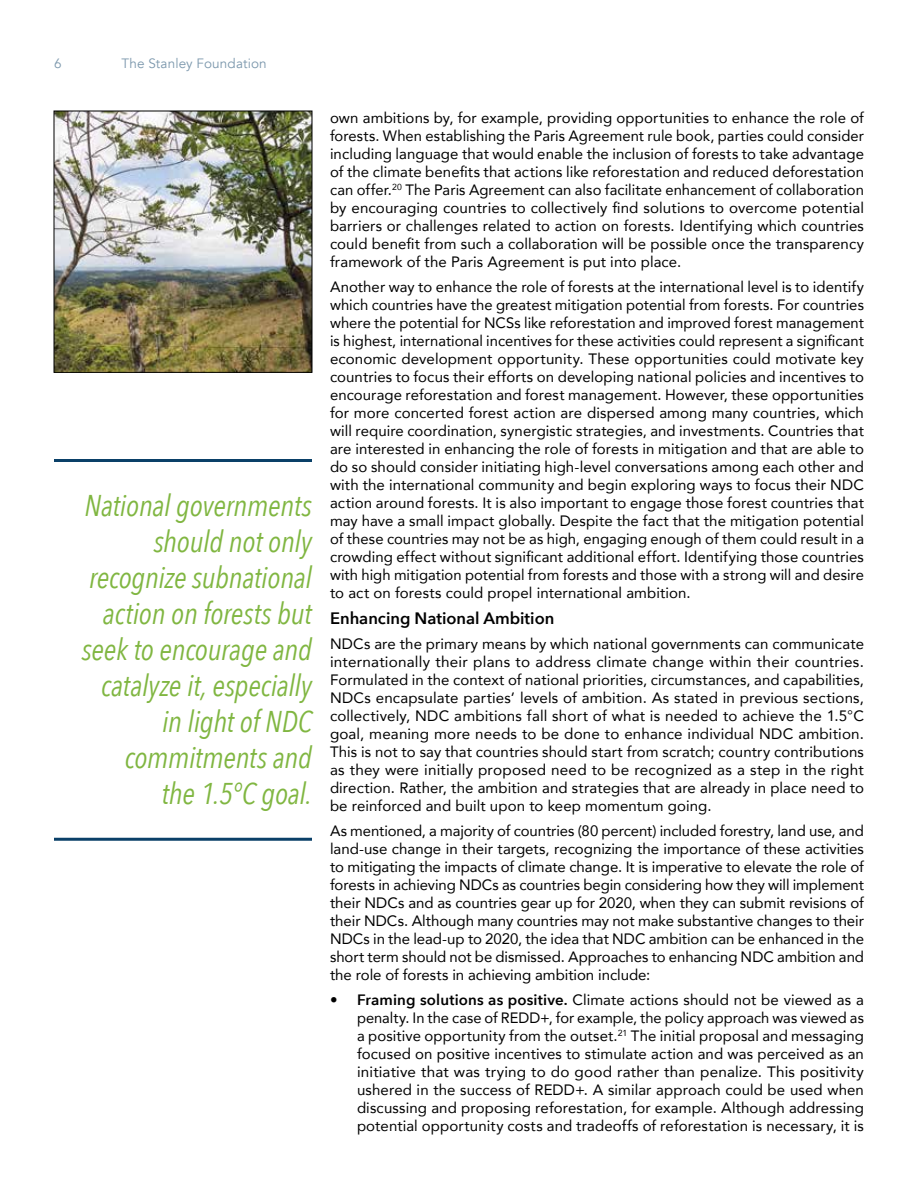
<style>
.page{position:relative;width:918px;height:1188px;background:#fff}
.page>*{position:absolute;margin:0;border:0;box-sizing:border-box;transform-origin:0 0}
.t1{font:italic 30px/36px "Avenir Next Condensed";letter-spacing:-.01em;color:#80b641;text-align:right}
.t2{font:600 16.5px "Avenir Next";color:#000}
.t3{font:15px/18px "Avenir";letter-spacing:.005em;color:#000;text-align:justify}
.t4{font:13.5px "Avenir";letter-spacing:.01em;color:#7c98ad}
.s1{font-family:"Avenir Next";font-weight:600}
</style>
<div class="page">
<img style="left:56px;top:113px;width:254px;height:258px">
<div style="left:54px;top:111px;width:258px;height:262px;border:1px solid #000"></div>
<hr style="left:54px;top:459px;width:258px;height:3px;background:#0a4068">
<hr style="left:54px;top:838px;width:258px;height:3px;background:#0a4068">
<p class="t4" style="left:54px;top:55px;width:9px">6</p>
<p class="t4" style="left:122px;top:55px;width:147px">The Stanley Foundation</p>
<h1 class="t1" style="left:82px;top:487px;width:232px">National governments should not only recognize subnational action on forests but seek to encourage and catalyze it, especially in light of NDC commitments and<br>the 1.5°C goal.</h1>
<p class="t3" style="left:330px;top:108px;width:536px">own ambitions by, for example, providing opportunities to enhance the role of forests. When establishing the Paris Agreement rule book, parties could consider including language that would enable the inclusion of forests to take advantage of the climate benefits that actions like reforestation and reduced deforestation can offer.<sup>20</sup> The Paris Agreement can also facilitate enhancement of collaboration by encouraging countries to collectively find solutions to overcome potential barriers or challenges related to action on forests. Identifying which countries could benefit from such a collaboration will be possible once the transparency framework of the Paris Agreement is put into place.</p>
<p class="t3" style="left:330px;top:277px;width:536px">Another way to enhance the role of forests at the international level is to identify which countries have the greatest mitigation potential from forests. For countries where the potential for NCSs like reforestation and improved forest management is highest, international incentives for these activities could represent a significant economic development opportunity. These opportunities could motivate key countries to focus their efforts on developing national policies and incentives to encourage reforestation and forest management. However, these opportunities for more concerted forest action are dispersed among many countries, which will require coordination, synergistic strategies, and investments. Countries that are interested in enhancing the role of forests in mitigation and that are able to do so should consider initiating high-level conversations among each other and with the international community and begin exploring ways to focus their NDC action around forests. It is also important to engage those forest countries that may have a small impact globally. Despite the fact that the mitigation potential of these countries may not be as high, engaging enough of them could result in a crowding effect without significant additional effort. Identifying those countries with high mitigation potential from forests and those with a strong will and desire to act on forests could propel international ambition.</p>
<p class="t2" style="left:330px;top:604px;width:226px">Enhancing National Ambition</p>
<p class="t3" style="left:330px;top:634px;width:536px">NDCs are the primary means by which national governments can communicate internationally their plans to address climate change within their countries.<br>Formulated in the context of national priorities, circumstances, and capabilities, NDCs encapsulate parties’ levels of ambition. As stated in previous sections, collectively, NDC ambitions fall short of what is needed to achieve the 1.5 C goal, meaning more needs to be done to enhance individual NDC ambition.<br>This is not to say that countries should start from scratch; country contributions as they were initially proposed need to be recognized as a step in the right direction. Rather, the ambition and strategies that are already in place need to be reinforced and built upon to keep momentum going.</p>
<p class="t3" style="left:330px;top:821px;width:536px">As mentioned, a majority of countries (80 percent) included forestry, land use, and land-use change in their targets, recognizing the importance of these activities to mitigating the impacts of climate change. It is imperative to elevate the role of forests in achieving NDCs as countries begin considering how they will implement their NDCs and as countries gear up for 2020, when they can submit revisions of their NDCs. Although many countries may not make substantive changes to their NDCs in the lead-up to 2020, the idea that NDC ambition can be enhanced in the short term should not be dismissed. Approaches to enhancing NDC ambition and the role of forests in achieving ambition include:</p>
<p class="t3" style="left:357px;top:990px;width:509px;text-indent:-27px">• <span class="s1">Framing solutions as positive.</span> Climate actions should not be viewed as a penalty. In the case of REDD+, for example, the policy approach was viewed as a positive opportunity from the outset.<sup>21</sup> The initial proposal and messaging focused on positive incentives to stimulate action and was perceived as an initiative that was trying to do good rather than penalize. This positivity ushered in the success of REDD+. A similar approach could be used when discussing and proposing reforestation, for example. Although addressing potential opportunity costs and tradeoffs of reforestation is necessary, it is</p>
</div>
